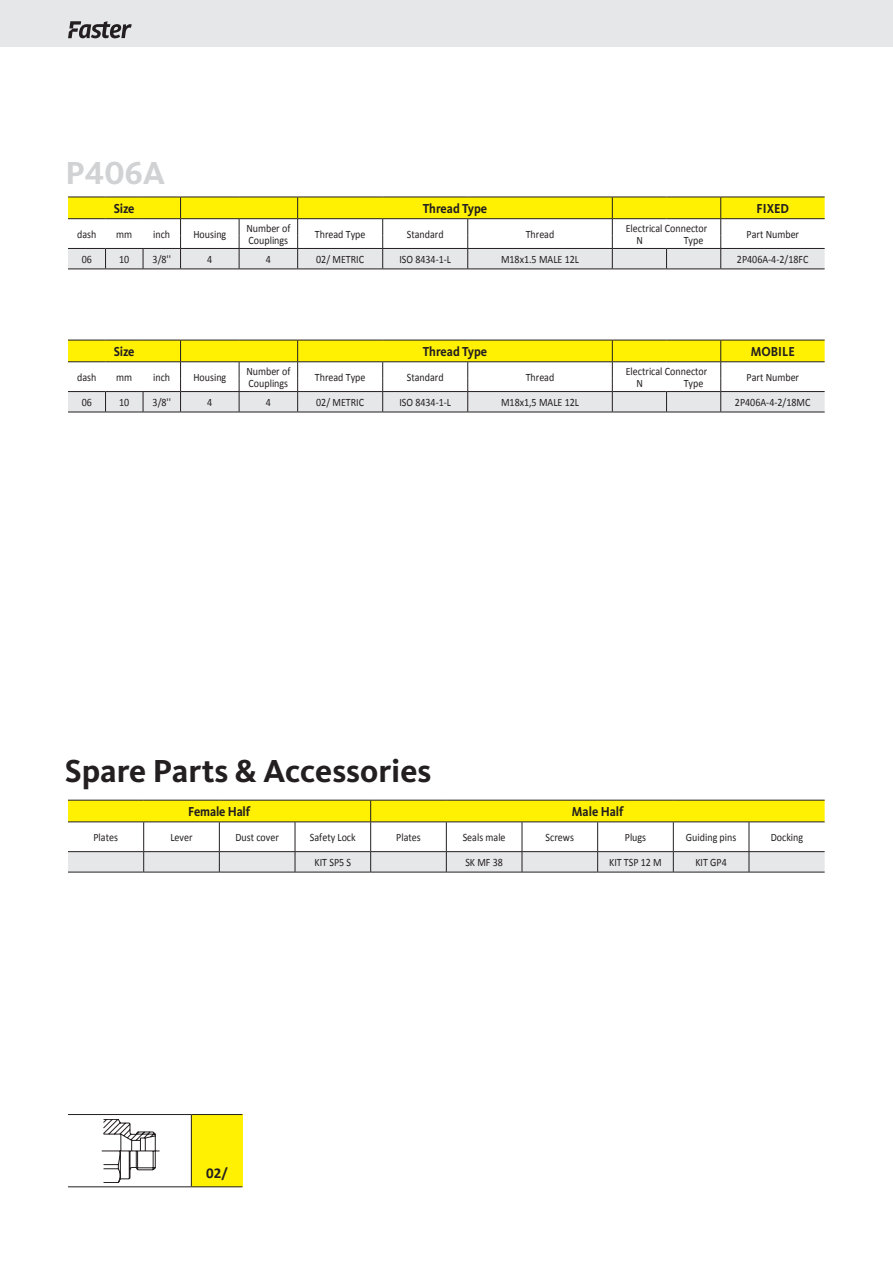
<style>
.page{position:relative;width:893px;height:1263px;background:#fff}
.page>*{position:absolute;margin:0;border:0;box-sizing:border-box;transform-origin:0 0}
.t1{font:700 33px "Kievit OT";color:#231f20}
.t2{font:700 33px "Kievit OT";color:#d1d2d4}
.TITOLO{font:700 15px "Calibri";color:#231f20}
.TITOLO-2{font:700 13.5px "Kievit OT";color:#231f20;scale:.9 1}
.Testo{font:11.25px/12px "Calibri";color:#231f20;scale:.89 1}
</style>
<div class="page">
<div style="left:0;top:0;width:893px;height:47px;background:#e6e7e9"></div>
<svg style="left:68px;top:21px;width:64px;height:17px"></svg>
<hr style="left:68px;top:269px;width:38px;height:1px;background:#231f20">
<hr style="left:106px;top:269px;width:37px;height:1px;background:#231f20">
<hr style="left:143px;top:269px;width:38px;height:1px;background:#231f20">
<hr style="left:181px;top:269px;width:58px;height:1px;background:#231f20">
<hr style="left:239px;top:269px;width:59px;height:1px;background:#231f20">
<hr style="left:298px;top:269px;width:85px;height:1px;background:#231f20">
<hr style="left:383px;top:269px;width:85px;height:1px;background:#231f20">
<hr style="left:468px;top:269px;width:144px;height:1px;background:#231f20">
<hr style="left:612px;top:269px;width:54px;height:1px;background:#231f20">
<hr style="left:666px;top:269px;width:55px;height:1px;background:#231f20">
<hr style="left:721px;top:269px;width:104px;height:1px;background:#231f20">
<svg style="left:68px;top:197px;width:757px;height:72px"></svg>
<hr style="left:68px;top:412px;width:38px;height:1px;background:#231f20">
<hr style="left:106px;top:412px;width:37px;height:1px;background:#231f20">
<hr style="left:143px;top:412px;width:38px;height:1px;background:#231f20">
<hr style="left:181px;top:412px;width:58px;height:1px;background:#231f20">
<hr style="left:239px;top:412px;width:59px;height:1px;background:#231f20">
<hr style="left:298px;top:412px;width:85px;height:1px;background:#231f20">
<hr style="left:383px;top:412px;width:85px;height:1px;background:#231f20">
<hr style="left:468px;top:412px;width:144px;height:1px;background:#231f20">
<hr style="left:612px;top:412px;width:54px;height:1px;background:#231f20">
<hr style="left:666px;top:412px;width:55px;height:1px;background:#231f20">
<hr style="left:721px;top:412px;width:104px;height:1px;background:#231f20">
<svg style="left:68px;top:340px;width:757px;height:72px"></svg>
<div style="left:191px;top:1114px;width:51px;height:73px;background:#fff101"></div>
<hr style="left:68px;top:1114px;width:123px;height:1px;background:#231f20">
<hr style="left:191px;top:1114px;width:51px;height:1px;background:#231f20">
<hr style="left:191px;top:1115px;width:1px;height:71px;background:#231f20">
<hr style="left:68px;top:1186px;width:123px;height:1px;background:#231f20">
<hr style="left:191px;top:1186px;width:51px;height:1px;background:#231f20">
<svg style="left:102px;top:1119px;width:58px;height:64px"></svg>
<hr style="left:68px;top:872px;width:76px;height:1px;background:#231f20">
<hr style="left:144px;top:872px;width:75px;height:1px;background:#231f20">
<hr style="left:219px;top:872px;width:76px;height:1px;background:#231f20">
<hr style="left:295px;top:872px;width:76px;height:1px;background:#231f20">
<hr style="left:371px;top:872px;width:75px;height:1px;background:#231f20">
<hr style="left:446px;top:872px;width:76px;height:1px;background:#231f20">
<hr style="left:522px;top:872px;width:76px;height:1px;background:#231f20">
<hr style="left:598px;top:872px;width:75px;height:1px;background:#231f20">
<hr style="left:673px;top:872px;width:76px;height:1px;background:#231f20">
<hr style="left:749px;top:872px;width:76px;height:1px;background:#231f20">
<svg style="left:68px;top:800px;width:757px;height:72px"></svg>
<p class="t2" style="left:65px;top:153px;width:101px">P406A</p>
<p class="TITOLO-2" style="left:114px;top:200px;width:25px">Size</p>
<p class="TITOLO-2" style="left:423px;top:200px;width:73px">Thread Type</p>
<p class="TITOLO-2" style="left:756px;top:200px;width:38px">FIXED</p>
<p class="Testo" style="left:77px;top:228px;width:23px">dash</p>
<p class="Testo" style="left:116px;top:228px;width:19px">mm</p>
<p class="Testo" style="left:153px;top:228px;width:21px">inch</p>
<p class="Testo" style="left:193px;top:228px;width:39px">Housing</p>
<p class="Testo" style="left:246px;top:222px;width:51px">Number of<br>Couplings</p>
<p class="Testo" style="left:315px;top:228px;width:58px">Thread Type</p>
<p class="Testo" style="left:407px;top:228px;width:43px">Standard</p>
<p class="Testo" style="left:526px;top:228px;width:34px">Thread</p>
<p class="Testo" style="left:626px;top:221px;width:93px">Electrical Connector</p>
<p class="Testo" style="left:747px;top:228px;width:61px">Part Number</p>
<p class="Testo" style="left:636px;top:234px;width:9px">N</p>
<p class="Testo" style="left:684px;top:234px;width:24px">Type</p>
<p class="Testo" style="left:82px;top:253px;width:13px">06</p>
<p class="Testo" style="left:119px;top:253px;width:13px">10</p>
<p class="Testo" style="left:153px;top:253px;width:22px">3/8''</p>
<p class="Testo" style="left:207px;top:253px;width:7px">4</p>
<p class="Testo" style="left:266px;top:253px;width:7px">4</p>
<p class="Testo" style="left:316px;top:253px;width:55px">02/ METRIC</p>
<p class="Testo" style="left:399px;top:253px;width:60px">ISO 8434-1-L</p>
<p class="Testo" style="left:501px;top:253px;width:89px">M18x1.5 MALE 12L</p>
<p class="Testo" style="left:737px;top:253px;width:82px">2P406A-4-2/18FC</p>
<p class="TITOLO-2" style="left:114px;top:343px;width:25px">Size</p>
<p class="TITOLO-2" style="left:423px;top:343px;width:73px">Thread Type</p>
<p class="TITOLO-2" style="left:751px;top:343px;width:50px">MOBILE</p>
<p class="Testo" style="left:77px;top:371px;width:23px">dash</p>
<p class="Testo" style="left:116px;top:371px;width:19px">mm</p>
<p class="Testo" style="left:153px;top:371px;width:21px">inch</p>
<p class="Testo" style="left:193px;top:371px;width:39px">Housing</p>
<p class="Testo" style="left:246px;top:365px;width:51px">Number of<br>Couplings</p>
<p class="Testo" style="left:315px;top:371px;width:58px">Thread Type</p>
<p class="Testo" style="left:407px;top:371px;width:43px">Standard</p>
<p class="Testo" style="left:526px;top:371px;width:34px">Thread</p>
<p class="Testo" style="left:626px;top:364px;width:93px">Electrical Connector</p>
<p class="Testo" style="left:636px;top:377px;width:9px">N</p>
<p class="Testo" style="left:684px;top:377px;width:24px">Type</p>
<p class="Testo" style="left:747px;top:371px;width:61px">Part Number</p>
<p class="Testo" style="left:82px;top:396px;width:13px">06</p>
<p class="Testo" style="left:119px;top:396px;width:13px">10</p>
<p class="Testo" style="left:153px;top:396px;width:22px">3/8''</p>
<p class="Testo" style="left:207px;top:396px;width:7px">4</p>
<p class="Testo" style="left:266px;top:396px;width:7px">4</p>
<p class="Testo" style="left:316px;top:396px;width:55px">02/ METRIC</p>
<p class="Testo" style="left:399px;top:396px;width:60px">ISO 8434-1-L</p>
<p class="Testo" style="left:501px;top:396px;width:89px">M18x1,5 MALE 12L</p>
<p class="Testo" style="left:735px;top:396px;width:86px">2P406A-4-2/18MC</p>
<p class="t1" style="left:65px;top:751px;width:368px">Spare Parts &amp; Accessories</p>
<p class="TITOLO-2" style="left:188px;top:803px;width:71px">Female Half</p>
<p class="TITOLO-2" style="left:572px;top:803px;width:59px">Male Half</p>
<p class="Testo" style="left:93px;top:831px;width:29px">Plates</p>
<p class="Testo" style="left:170px;top:831px;width:26px">Lever</p>
<p class="Testo" style="left:235px;top:831px;width:50px">Dust cover</p>
<p class="Testo" style="left:310px;top:831px;width:53px">Safety Lock</p>
<p class="Testo" style="left:396px;top:831px;width:29px">Plates</p>
<p class="Testo" style="left:463px;top:831px;width:50px">Seals male</p>
<p class="Testo" style="left:546px;top:831px;width:33px">Screws</p>
<p class="Testo" style="left:625px;top:831px;width:26px">Plugs</p>
<p class="Testo" style="left:686px;top:831px;width:58px">Guiding pins</p>
<p class="Testo" style="left:771px;top:831px;width:38px">Docking</p>
<p class="Testo" style="left:315px;top:856px;width:43px">KIT SP5 S</p>
<p class="Testo" style="left:465px;top:856px;width:44px">SK MF 38</p>
<p class="Testo" style="left:609px;top:856px;width:61px">KIT TSP 12 M</p>
<p class="Testo" style="left:695px;top:856px;width:37px">KIT GP4</p>
<p class="TITOLO" style="left:206px;top:1164px;width:23px">02/</p>
</div>
